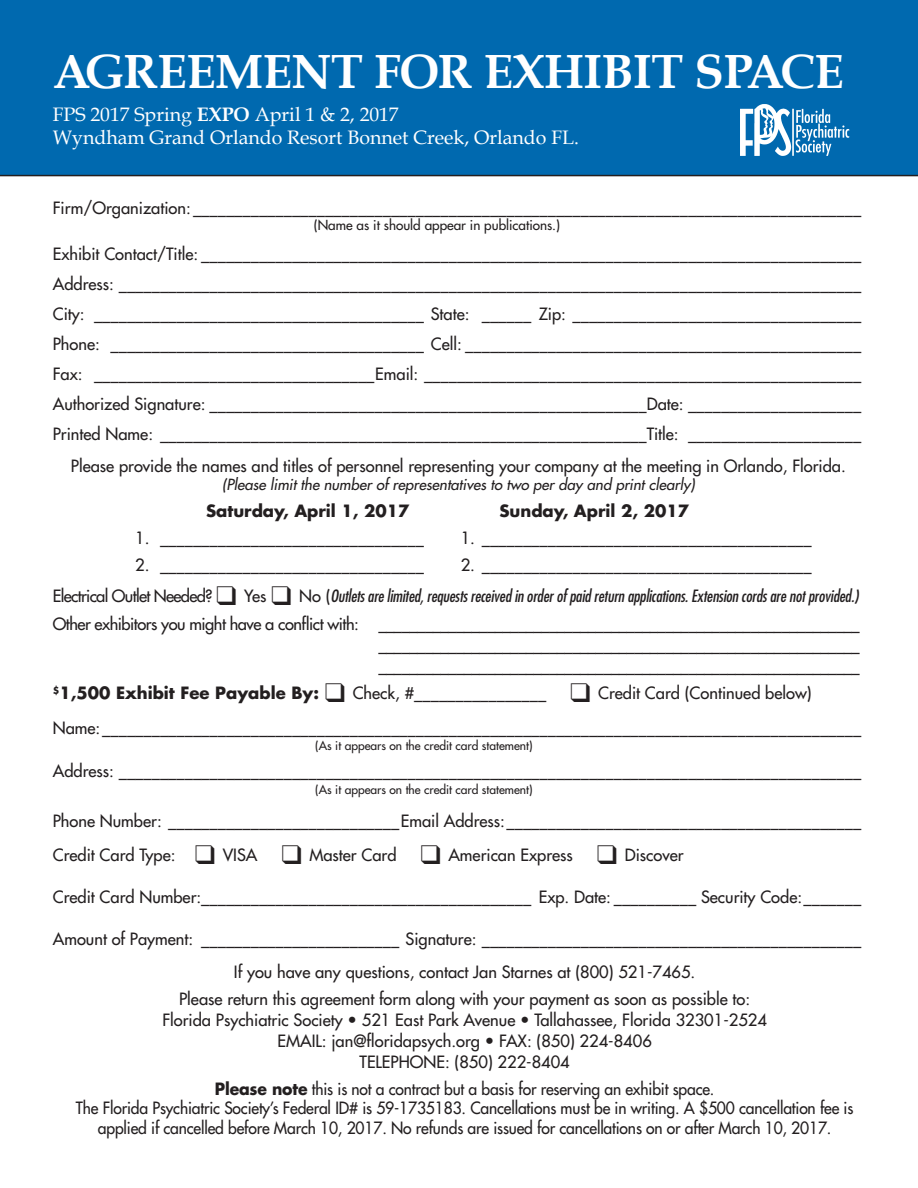
<style>
.page{position:relative;width:918px;height:1188px;background:#fff}
.page>*{position:absolute;margin:0;border:0;box-sizing:border-box;transform-origin:0 0}
.t1{font:700 48px "Book Antiqua";letter-spacing:-.01em;color:#fff}
.t2{font:19.5px/22.5px "Book Antiqua";color:#fff}
.t3{font:16.5px/30px "Futura";color:#231f20}
.t4{font:16.5px/19.5px "Futura";color:#231f20;text-align:center;scale:.95 1}
.t5{font:italic condensed 16.5px/31.5px "Futura";letter-spacing:-.01em;color:#231f20}
.t6{font:700 16.5px "Futura";color:#231f20}
.t7{font:italic 15px "Futura";color:#231f20}
.t8{font:13.5px "Futura";color:#231f20}
.t9{font:12px "Futura";color:#231f20}
.s1{font-weight:700}
.s2{font-style:normal;font-stretch:normal}
</style>
<div class="page">
<div style="left:0;top:0;width:918px;height:176px;background:#0069af"></div>
<img style="left:754px;top:104px;width:17px;height:52px">
<h1 class="t1" style="left:53px;top:43px;width:244px">AGREEMENT</h1>
<h1 class="t1" style="left:374px;top:43px;width:199px">FOR EXHIBIT</h1>
<h1 class="t1" style="left:695px;top:43px;width:31px">SPACE</h1>
<p class="t2" style="left:53px;top:103px;width:528px">FPS 2017 Spring <span class="s1">Expo</span> April 1 &amp; 2, 2017<br>Wyndham Grand Orlando Resort Bonnet Creek, Orlando FL.</p>
<p class="t3" style="left:53px;top:193px;width:810px">Firm/Organization: _________________________________________________________________________________</p>
<p class="t8" style="left:314px;top:217px;width:248px">(Name as it should appear in publications.)</p>
<p class="t3" style="left:53px;top:239px;width:810px;text-align:justify">Exhibit Contact/Title: ________________________________________________________________________________ Address: __________________________________________________________________________________________ City: ________________________________________ State: ______ Zip: ___________________________________ Phone: ______________________________________ Cell: ________________________________________________ Fax: __________________________________Email: _____________________________________________________ Authorized Signature: _____________________________________________________Date: _____________________ Printed Name: ___________________________________________________________Title: _____________________</p>
<p class="t3" style="left:71px;top:451px;width:777px">Please provide the names and titles of personnel representing your company at the meeting in Orlando, Florida.</p>
<p class="t7" style="left:222px;top:475px;width:474px">(Please limit the number of representatives to two per day and print clearly)</p>
<p class="t6" style="left:206px;top:499px;width:205px">Saturday, April 1, 2017</p>
<p class="t6" style="left:499px;top:499px;width:191px">Sunday, April 2, 2017</p>
<p class="t3" style="left:135px;top:523px;width:290px">1. ________________________________</p>
<p class="t3" style="left:461px;top:523px;width:353px">1. ________________________________________</p>
<p class="t3" style="left:135px;top:550px;width:290px">2. ________________________________</p>
<p class="t5" style="left:53px;top:549px;width:808px;text-indent:408px"><span class="s2">2. ________________________________________<br>Electrical Outlet Needed?</span> ❑ <span class="s2">Yes</span> ❑ <span class="s2">No (</span>Outlets are limited, requests received in order of paid return applications. Extension cords are not provided.)</p>
<p class="t3" style="left:378px;top:614px;width:483px;line-height:21px;text-align:justify;text-indent:-326px">Other exhibitors you might have a conflict with: ______________________________________________________________ ______________________________________________________________ ______________________________________________________________</p>
<p class="t3" style="left:53px;top:676px;width:810px;line-height:34.5px"><sup>$</sup><span class="s1">1,500 Exhibit Fee Payable By:</span> ❑ Check, #________________ ❑ Credit Card (Continued below)<br>Name:____________________________________________________________________________________________</p>
<p class="t9" style="left:315px;top:738px;width:219px">(As it appears on the credit card statement)</p>
<p class="t3" style="left:53px;top:756px;width:810px">Address: __________________________________________________________________________________________</p>
<p class="t9" style="left:315px;top:782px;width:219px">(As it appears on the credit card statement)</p>
<p class="t3" style="left:53px;top:803px;width:810px;line-height:34.5px">Phone Number: ____________________________Email Address:___________________________________________<br>Credit Card Type: ❑ VISA ❑ Master Card ❑ American Express ❑ Discover</p>
<p class="t3" style="left:53px;top:882px;width:810px">Credit Card Number:________________________________________ Exp. Date: __________ Security Code:_______</p>
<p class="t3" style="left:234px;top:923px;width:629px;line-height:32.2px;text-indent:-181px">Amount of Payment: ________________________ Signature: ______________________________________________<br>If you have any questions, contact Jan Starnes at (800) 521-7465.</p>
<p class="t3" style="left:179px;top:984px;width:573px">Please return this agreement form along with your payment as soon as possible to:</p>
<p class="t3" style="left:162px;top:1005px;width:606px">Florida Psychiatric Society • 521 East Park Avenue • Tallahassee, Florida 32301-2524</p>
<p class="t3" style="left:277px;top:1026px;width:376px">EMAIL: jan@floridapsych.org • FAX: (850) 224-8406</p>
<p class="t3" style="left:359px;top:1047px;width:63px">Telephone</p>
<p class="t3" style="left:215px;top:1049px;width:501px;line-height:26.2px;text-indent:230px">: (850) 222-8404<br><span class="s1">Please note</span> this is not a contract but a basis for reserving an exhibit space.</p>
<p class="t4" style="left:76px;top:1098px;width:820px">The Florida Psychiatric Society’s Federal ID# is 59-1735183. Cancellations must be in writing. A $500 cancellation fee is applied if cancelled before March 10, 2017. No refunds are issued for cancellations on or after March 10, 2017.</p>
</div>
